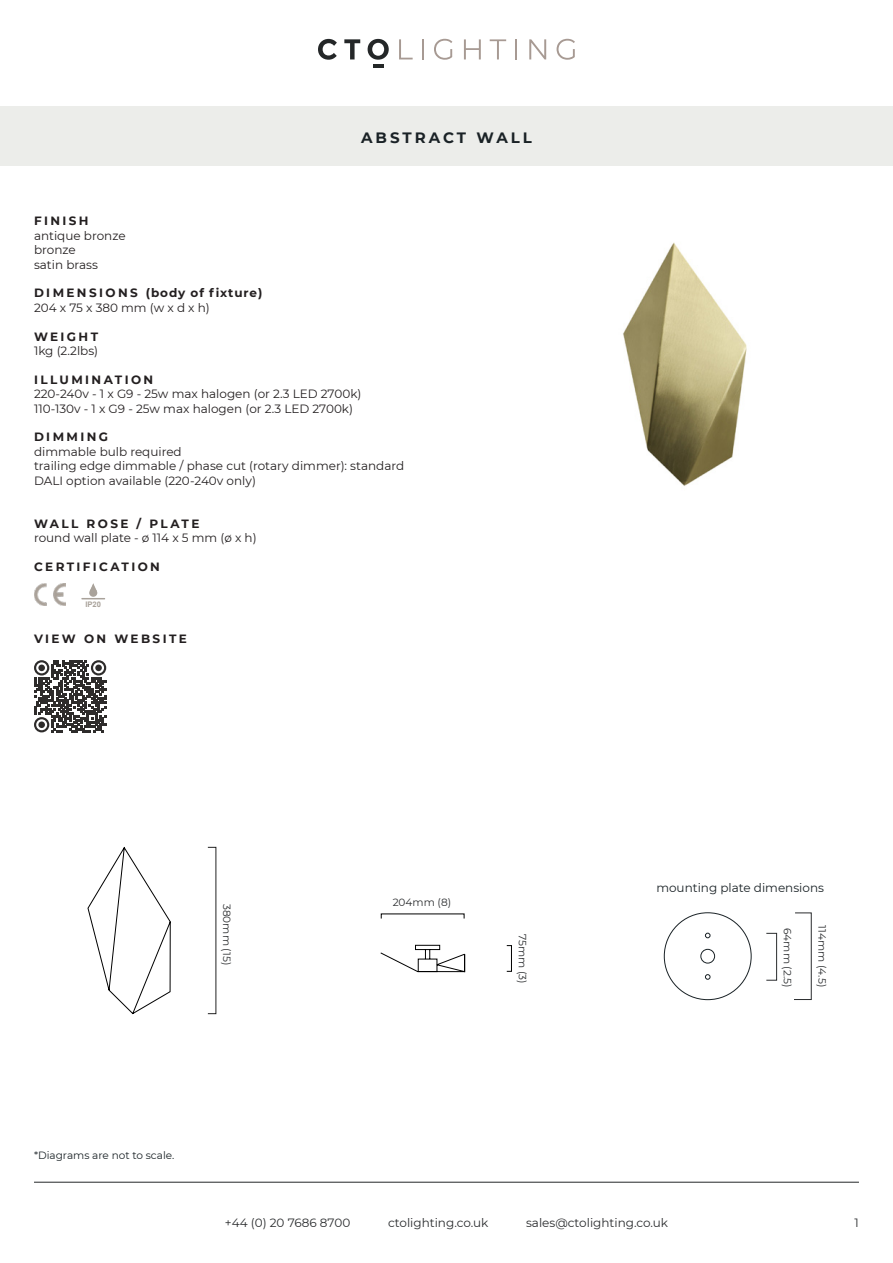
<style>
.page{position:relative;width:893px;height:1263px;background:#fff}
.page>*{position:absolute;margin:0;border:0;box-sizing:border-box;transform-origin:0 0}
.t1{font:700 15px "Montserrat";letter-spacing:.2em;color:#1a2226}
.t2{font:12px/14.4px "Montserrat";color:#231f20}
.t3{font:700 12px "Montserrat";letter-spacing:.2em;color:#231f20}
.t4{font:12px "Montserrat";color:#2a2c2e}
.t5{font:700 12px "Montserrat";letter-spacing:.155em;color:#231f20}
.t6{font:12px "Montserrat";color:#1a2226}
.t7{font:10.5px "Montserrat";color:#2a2c2e}
.t8{font:10.5px "Montserrat";color:#1a2226}
.t9{font:700 7.65px "Arial";color:#a9a29a}
</style>
<div class="page">
<hr style="left:34px;top:1182px;width:825px;height:1px;background:#242728">
<hr style="left:373px;top:64px;width:11px;height:4px;background:#242728">
<svg style="left:318px;top:39px;width:19px;height:21px"></svg>
<svg style="left:344px;top:39px;width:16px;height:20px"></svg>
<svg style="left:368px;top:39px;width:21px;height:21px"></svg>
<hr style="left:422px;top:39px;width:2px;height:20px;background:#a79a93">
<svg style="left:434px;top:39px;width:18px;height:21px"></svg>
<svg style="left:464px;top:39px;width:17px;height:20px"></svg>
<svg style="left:490px;top:39px;width:16px;height:20px"></svg>
<hr style="left:515px;top:39px;width:2px;height:20px;background:#a79a93">
<svg style="left:529px;top:39px;width:17px;height:20px"></svg>
<svg style="left:557px;top:39px;width:18px;height:21px"></svg>
<svg style="left:399px;top:39px;width:14px;height:20px"></svg>
<div style="left:0;top:106px;width:893px;height:60px;background:#ecedea"></div>
<img style="left:623px;top:242px;width:124px;height:244px">
<img style="left:34px;top:583px;width:32px;height:23px">
<svg style="left:81px;top:583px;width:24px;height:16px"></svg>
<svg style="left:664px;top:912px;width:88px;height:88px"></svg>
<svg style="left:794px;top:912px;width:18px;height:88px"></svg>
<div style="left:766px;top:933px;width:11px;height:47px;border:1px solid #2a2c2e"></div>
<svg style="left:87px;top:846px;width:84px;height:169px"></svg>
<svg style="left:380px;top:944px;width:132px;height:28px"></svg>
<svg style="left:34px;top:660px;width:72px;height:72px"></svg>
<div style="left:38px;top:664px;width:7px;height:7px;background:#2e2c2b;border-radius:50%"></div>
<div style="left:95px;top:664px;width:7px;height:7px;background:#2e2c2b;border-radius:50%"></div>
<div style="left:38px;top:721px;width:7px;height:7px;background:#2e2c2b;border-radius:50%"></div>
<p class="t1" style="left:361px;top:127px;width:172px">ABSTRACT WALL</p>
<p class="t3" style="left:34px;top:212px;width:56px">FINISH</p>
<p class="t2" style="left:34px;top:228px;width:93px">antique bronze bronze<br>satin brass</p>
<p class="t5" style="left:34px;top:284px;width:230px">DIMENSIONS (body of fixture)</p>
<p class="t2" style="left:34px;top:300px;width:177px">204 x 75 x 380 mm (w x d x h)</p>
<p class="t3" style="left:34px;top:328px;width:66px">WEIGHT</p>
<p class="t2" style="left:34px;top:343px;width:66px">1kg (2.2lbs)</p>
<p class="t3" style="left:34px;top:371px;width:121px">ILLUMINATION</p>
<p class="t2" style="left:34px;top:386px;width:329px">220-240v - 1 x G9 - 25w max halogen (or 2.3 LED 2700k)<br>110-130v - 1 x G9 - 25w max halogen (or 2.3 LED 2700k)</p>
<p class="t3" style="left:34px;top:428px;width:76px">DIMMING</p>
<p class="t2" style="left:34px;top:444px;width:372px">dimmable bulb required<br>trailing edge dimmable / phase cut (rotary dimmer): standard<br>DALI option available (220-240v only)</p>
<p class="t3" style="left:34px;top:515px;width:167px">WALL ROSE / PLATE</p>
<p class="t2" style="left:34px;top:530px;width:224px">round wall plate - ø 114 x 5 mm (ø x h)</p>
<p class="t3" style="left:34px;top:558px;width:127px">CERTIFICATION</p>
<p class="t9" style="left:85px;top:600px;width:17px">IP20</p>
<p class="t3" style="left:34px;top:630px;width:154px">VIEW ON WEBSITE</p>
<p class="t7" style="left:234px;top:904px;width:63px;rotate:90deg">380mm (15)</p>
<p class="t7" style="left:393px;top:895px;width:60px">204mm (8)</p>
<p class="t7" style="left:530px;top:934px;width:51px;rotate:90deg">75mm (3)</p>
<p class="t6" style="left:656px;top:879px;width:169px">mounting plate dimensions</p>
<p class="t7" style="left:795px;top:928px;width:61px;rotate:90deg">64mm (2.5)</p>
<p class="t7" style="left:829px;top:925px;width:63px;rotate:90deg">114mm (4.5)</p>
<p class="t8" style="left:34px;top:1148px;width:142px">*Diagrams are not to scale.</p>
<p class="t4" style="left:225px;top:1214px;width:127px">+44 (0) 20 7686 8700</p>
<p class="t4" style="left:388px;top:1214px;width:102px">ctolighting.co.uk</p>
<p class="t4" style="left:526px;top:1214px;width:143px">sales@ctolighting.co.uk</p>
<p class="t4" style="left:855px;top:1214px;width:6px">1</p>
</div>
